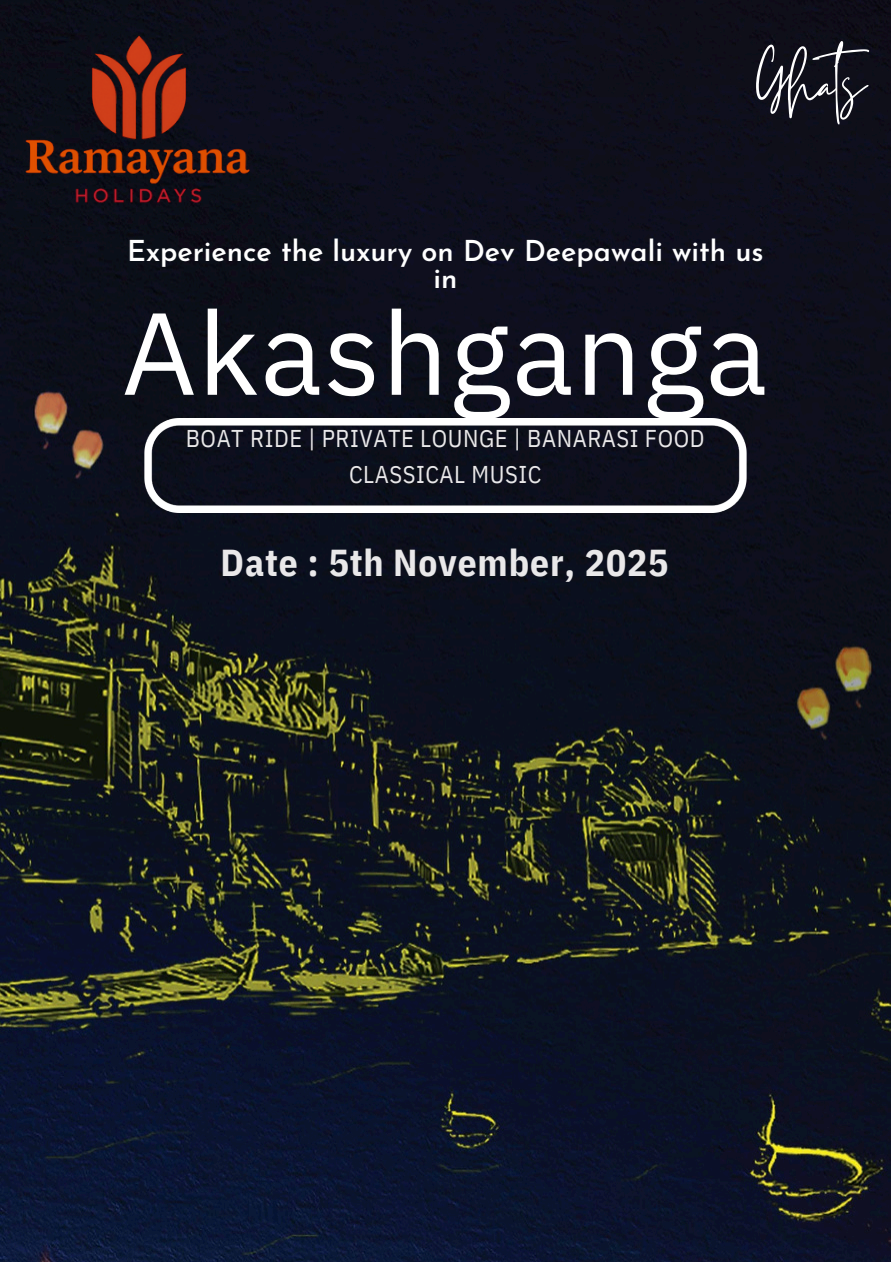
<style>
.page{position:relative;width:891px;height:1262px;background:#fff}
.page>*{position:absolute;margin:0;border:0;box-sizing:border-box;transform-origin:0 0}
.t1{font:116.4px "IBM Plex Sans";letter-spacing:.01em;color:#fff}
.t2{font:86px "Themysion";color:#fff}
.t3{font:700 37.4px "IBM Plex Sans Cond";letter-spacing:.025em;color:#e9e8e9}
.t4{font:600 28.8px/27px "Josefin Sans";color:#fff;text-align:center}
.t5{font:24.2px "IBM Plex Sans Cond";letter-spacing:.025em;color:#e9e8e9}
</style>
<div class="page">
<img style="left:0;top:0;width:891px;height:1261px">
<img style="left:145px;top:418px;width:601px;height:95px">
<img style="left:0;top:0;width:278px;height:266px">
<p class="t2" style="left:753px;top:19px;width:139px">Ghats</p>
<p class="t4" style="left:127px;top:240px;width:638px">Experience the luxury on Dev Deepawali with us in</p>
<p class="t1" style="left:122px;top:275px;width:647px">Akashganga</p>
<p class="t5" style="left:186px;top:422px;width:520px">BOAT RIDE | PRIVATE LOUNGE | BANARASI FOOD</p>
<p class="t5" style="left:349px;top:458px;width:194px">CLASSICAL MUSIC</p>
<h2 class="t3" style="left:221px;top:537px;width:449px">Date : 5th November, 2025</h2>
</div>
